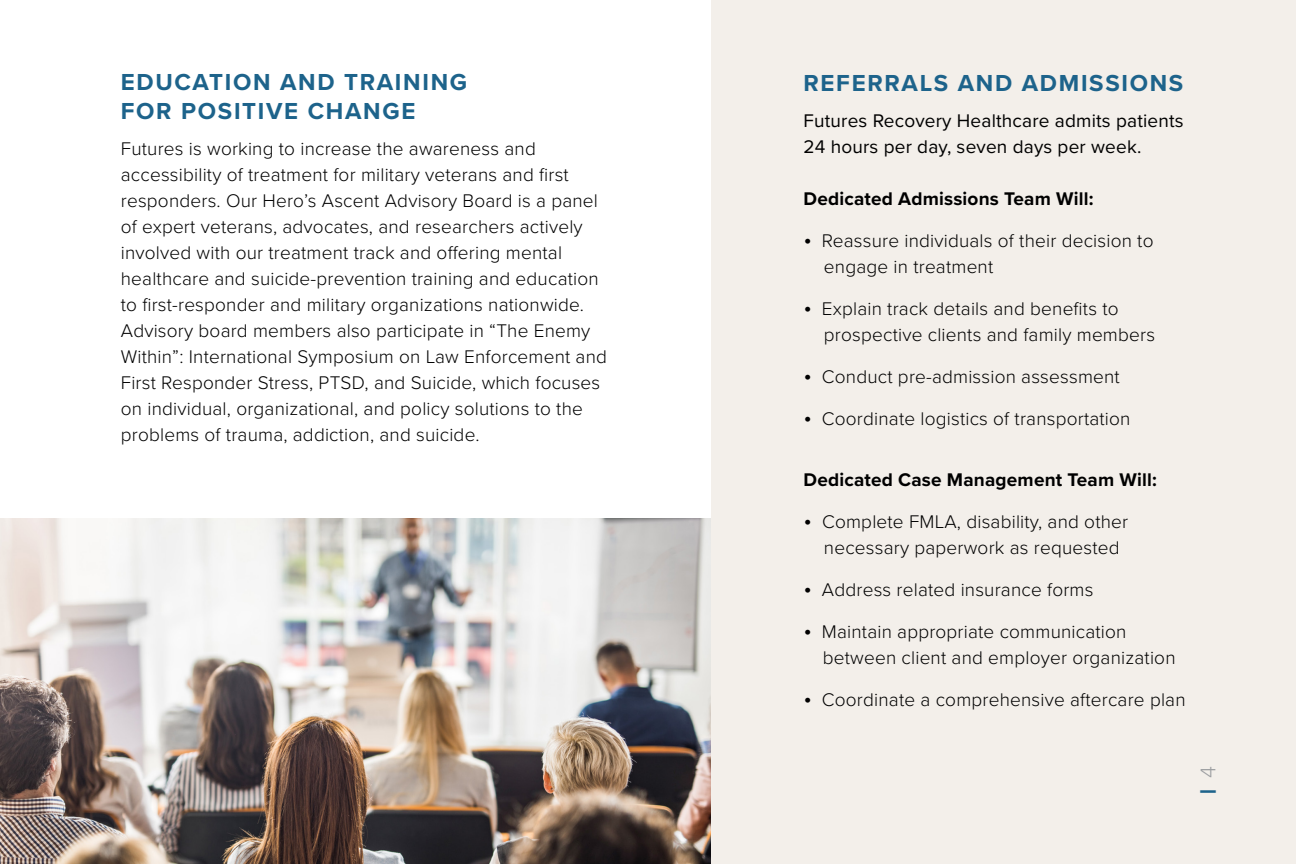
<style>
.page{position:relative;width:1296px;height:864px;background:#fff}
.page>*{position:absolute;margin:0;border:0;box-sizing:border-box;transform-origin:0 0}
.t1{font:700 24px/28.8px "Proxima Nova";letter-spacing:.07em;color:#1d638b}
.t2{font:900 22px "Proxima Nova";color:#1d638b}
.t3{font:300 19px/26px "Proxima Nova";letter-spacing:.01em;color:#000}
.t4{font:19px "Proxima Nova";letter-spacing:.01em;color:#000}
.t5{font:700 19px "Proxima Nova";letter-spacing:.01em;color:#000}
.s1{font-size:24px}
.s2{font-weight:300;color:#9d9fa2}
</style>
<div class="page">
<img style="left:0;top:518px;width:711px;height:346px">
<div style="left:711px;top:0;width:585px;height:864px;background:#f3efea"></div>
<p class="t1" style="left:121px;top:67px;width:348px">EDUCATION AND TRAINING<br>FOR POSITIVE CHANGE</p>
<p class="t3" style="left:121px;top:134px;width:488px">Futures is working to increase the awareness and accessibility of treatment for military veterans and first responders. Our Hero’s Ascent Advisory Board is a panel of expert veterans, advocates, and researchers actively involved with our treatment track and offering mental healthcare and suicide-prevention training and education to first-responder and military organizations nationwide.<br>Advisory board members also participate in “The Enemy Within”: International Symposium on Law Enforcement and First Responder Stress, PTSD, and Suicide, which focuses on individual, organizational, and policy solutions to the problems of trauma, addiction, and suicide.</p>
<p class="t1" style="left:804px;top:68px;width:381px">REFERRALS AND ADMISSIONS</p>
<p class="t4" style="left:804px;top:106px;width:382px">Futures Recovery Healthcare admits patients</p>
<p class="t4" style="left:804px;top:132px;width:339px">24 hours per day, seven days per week.</p>
<p class="t5" style="left:804px;top:184px;width:292px">Dedicated Admissions Team Will:</p>
<p class="t3" style="left:824px;top:227px;width:331px;text-indent:-20px"><span class="s1">•</span> Reassure individuals of their decision to engage in treatment</p>
<p class="t3" style="left:824px;top:295px;width:333px;text-indent:-20px"><span class="s1">•</span> Explain track details and benefits to prospective clients and family members</p>
<p class="t3" style="left:804px;top:363px;width:318px"><span class="s1">•</span> Conduct pre-admission assessment</p>
<p class="t3" style="left:804px;top:405px;width:328px"><span class="s1">•</span> Coordinate logistics of transportation</p>
<p class="t5" style="left:804px;top:465px;width:355px">Dedicated Case Management Team Will:</p>
<p class="t3" style="left:804px;top:507px;width:326px"><span class="s1">•</span> Complete FMLA, disability, and other</p>
<p class="t3" style="left:824px;top:533px;width:297px">necessary paperwork as requested</p>
<p class="t3" style="left:804px;top:575px;width:292px"><span class="s1">•</span> Address related insurance forms</p>
<p class="t3" style="left:804px;top:617px;width:324px"><span class="s1">•</span> Maintain appropriate communication</p>
<p class="t3" style="left:823px;top:643px;width:354px">between client and employer organization</p>
<p class="t3" style="left:804px;top:685px;width:384px"><span class="s1">•</span> Coordinate a comprehensive aftercare plan</p>
<p class="t2" style="left:1192px;top:794px;width:30px;rotate:-90deg">| <span class="s2">4</span></p>
</div>
